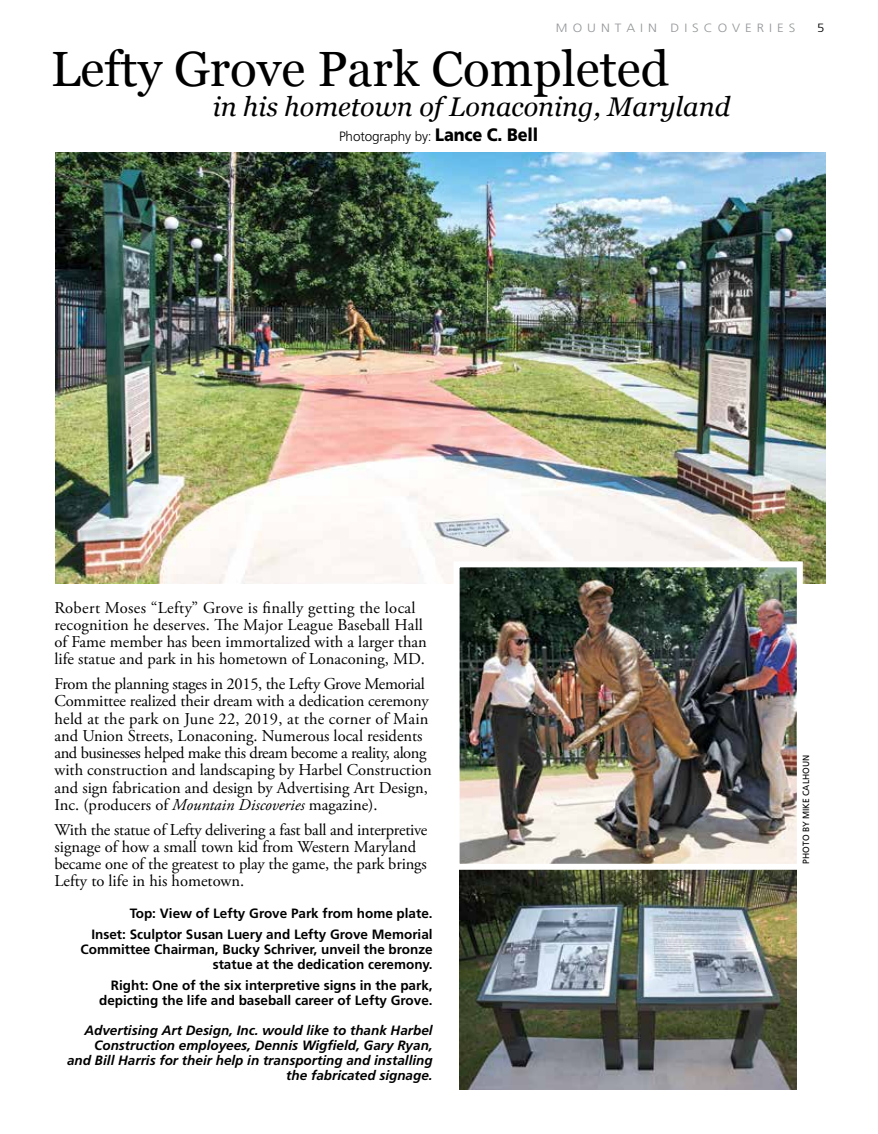
<style>
.page{position:relative;width:878px;height:1134px;background:#fff}
.page>*{position:absolute;margin:0;border:0;box-sizing:border-box;transform-origin:0 0}
.t1{font:49.5px "Georgia";color:#000}
.t2{font:italic 27px "Georgia";color:#000}
.t3{font:16.5px/17.2px "Adobe Garamond Pro";color:#000}
.t4{font:700 13.5px/15px "Frutiger";color:#000;text-align:right}
.t5{font:italic 700 13.5px/15px "Frutiger";color:#000;text-align:right}
.t6{font:300 13.5px "Frutiger";letter-spacing:-.01em;color:#000}
.t7{font:300 12px "Frutiger";color:#939598;scale:1.1 1}
.t8{font:300 12px "Frutiger";color:#000;scale:1.1 1}
.t9{font:9px "Frutiger";color:#000;scale:.95 1}
.s1{font-weight:900;font-size:18px}
.s2{font-style:italic}
</style>
<div class="page">
<img style="left:55px;top:152px;width:770px;height:432px">
<img style="left:459px;top:870px;width:337px;height:219px">
<img style="left:460px;top:568px;width:335px;height:295px">
<div style="left:453px;top:561px;width:349px;height:309px;border:6px solid #fff"></div>
<p class="t7" style="left:556px;top:21px;width:219px">M O U N T A I N D I S C O V E R I E S</p>
<p class="t8" style="left:817px;top:21px;width:8px">5</p>
<h1 class="t1" style="left:51px;top:33px;width:620px">Lefty Grove Park Completed</h1>
<h2 class="t2" style="left:213px;top:87px;width:519px">in his hometown of Lonaconing, Maryland</h2>
<p class="t6" style="left:339px;top:129px;width:201px">PHOTOGRAPHY BY: <span class="s1">Lance C. Bell</span></p>
<p class="t3" style="left:54px;top:599px;width:374px">Robert Moses “Lefty” Grove is finally getting the local recognition he deserves. The Major League Baseball Hall of Fame member has been immortalized with a larger than life statue and park in his hometown of Lonaconing, MD.</p>
<p class="t3" style="left:54px;top:676px;width:379px">From the planning stages in 2015, the Lefty Grove Memorial Committee realized their dream with a dedication ceremony held at the park on June 22, 2019, at the corner of Main and Union Streets, Lonaconing. Numerous local residents and businesses helped make this dream become a reality, along with construction and landscaping by Harbel Construction and sign fabrication and design by Advertising Art Design, Inc. (producers of <span class="s2">Mountain Discoveries</span> magazine).</p>
<p class="t3" style="left:54px;top:821px;width:374px">With the statue of Lefty delivering a fast ball and interpretive signage of how a small town kid from Western Maryland became one of the greatest to play the game, the park brings Lefty to life in his hometown.</p>
<p class="t4" style="left:91px;top:902px;width:343px;line-height:21px">Top: View of Lefty Grove Park from home plate.<br>Inset: Sculptor Susan Luery and Lefty Grove Memorial</p>
<p class="t4" style="left:81px;top:941px;width:353px">Committee Chairman, Bucky Schriver, unveil the bronze statue at the dedication ceremony.</p>
<p class="t4" style="left:99px;top:977px;width:335px">Right: One of the six interpretive signs in the park, depicting the life and baseball career of Lefty Grove.</p>
<p class="t5" style="left:67px;top:1022px;width:367px">Advertising Art Design, Inc. would like to thank Harbel Construction employees, Dennis Wigfield, Gary Ryan, and Bill Harris for their help in transporting and installing the fabricated signage.</p>
<p class="t9" style="left:800px;top:864px;width:116px;rotate:-90deg">PHOTO BY MIKE CALHOUN</p>
</div>
